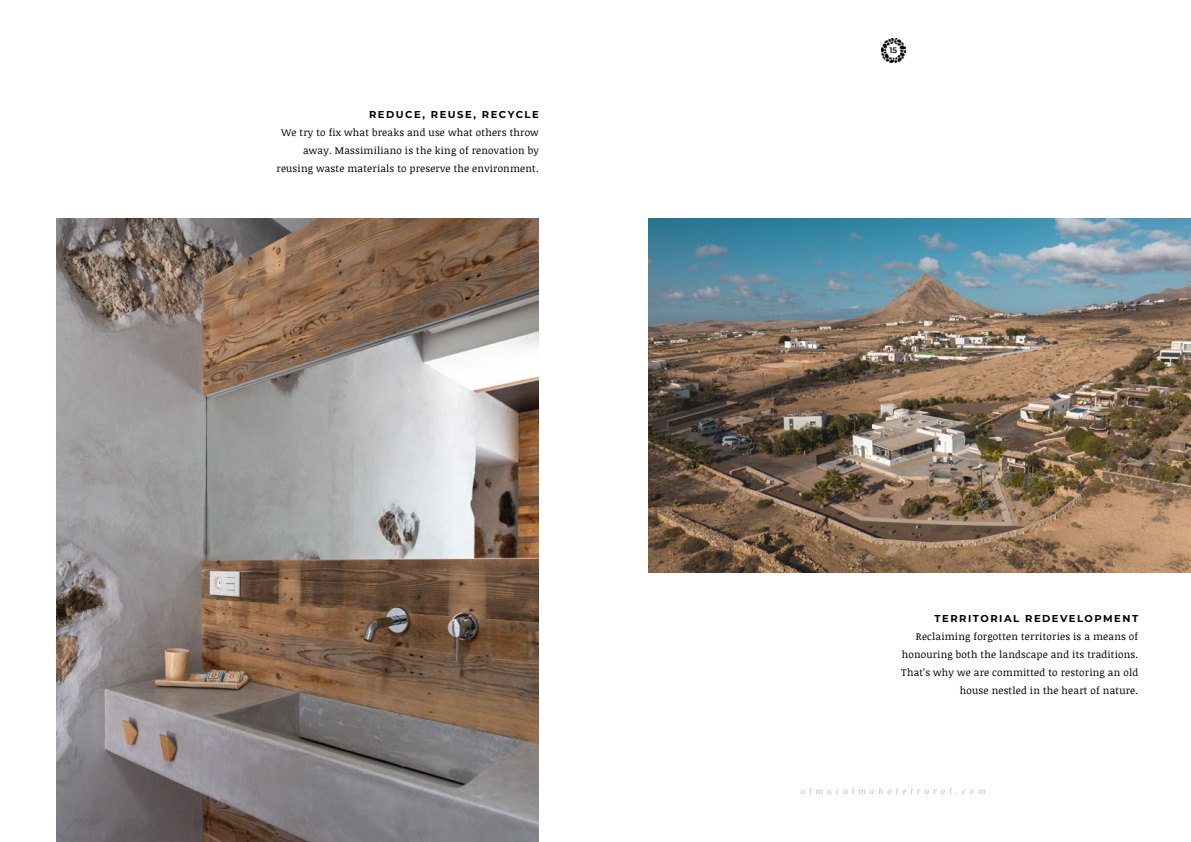
<style>
.page{position:relative;width:1191px;height:842px;background:#fff}
.page>*{position:absolute;margin:0;border:0;box-sizing:border-box;transform-origin:0 0}
.t1{font:10px/18px "Noticia Text";letter-spacing:.02em;color:#000;text-align:right}
.t2{font:700 10px "Montserrat";letter-spacing:.15em;color:#000}
.t3{font:italic 8px "Noticia Text";letter-spacing:.5em;color:#afb9bf}
.t4{font:600 8px "Montserrat";color:#000}
</style>
<div class="page">
<img style="left:648px;top:218px;width:543px;height:354px">
<img style="left:881px;top:39px;width:24px;height:23px">
<img style="left:57px;top:218px;width:482px;height:624px">
<p class="t2" style="left:369px;top:107px;width:171px">REDUCE, REUSE, RECYCLE</p>
<p class="t1" style="left:276px;top:123px;width:264px">We try to fix what breaks and use what others throw away. Massimiliano is the king of renovation by reusing waste materials to preserve the environment.</p>
<p class="t4" style="left:889px;top:45px;width:9px">15</p>
<p class="t2" style="left:934px;top:611px;width:205px">TERRITORIAL REDEVELOPMENT</p>
<p class="t1" style="left:901px;top:627px;width:238px">Reclaiming forgotten territories is a means of honouring both the landscape and its traditions.<br>That’s why we are committed to restoring an old house nestled in the heart of nature.</p>
<p class="t3" style="left:801px;top:785px;width:186px">almacalmahotelrural.com</p>
</div>
